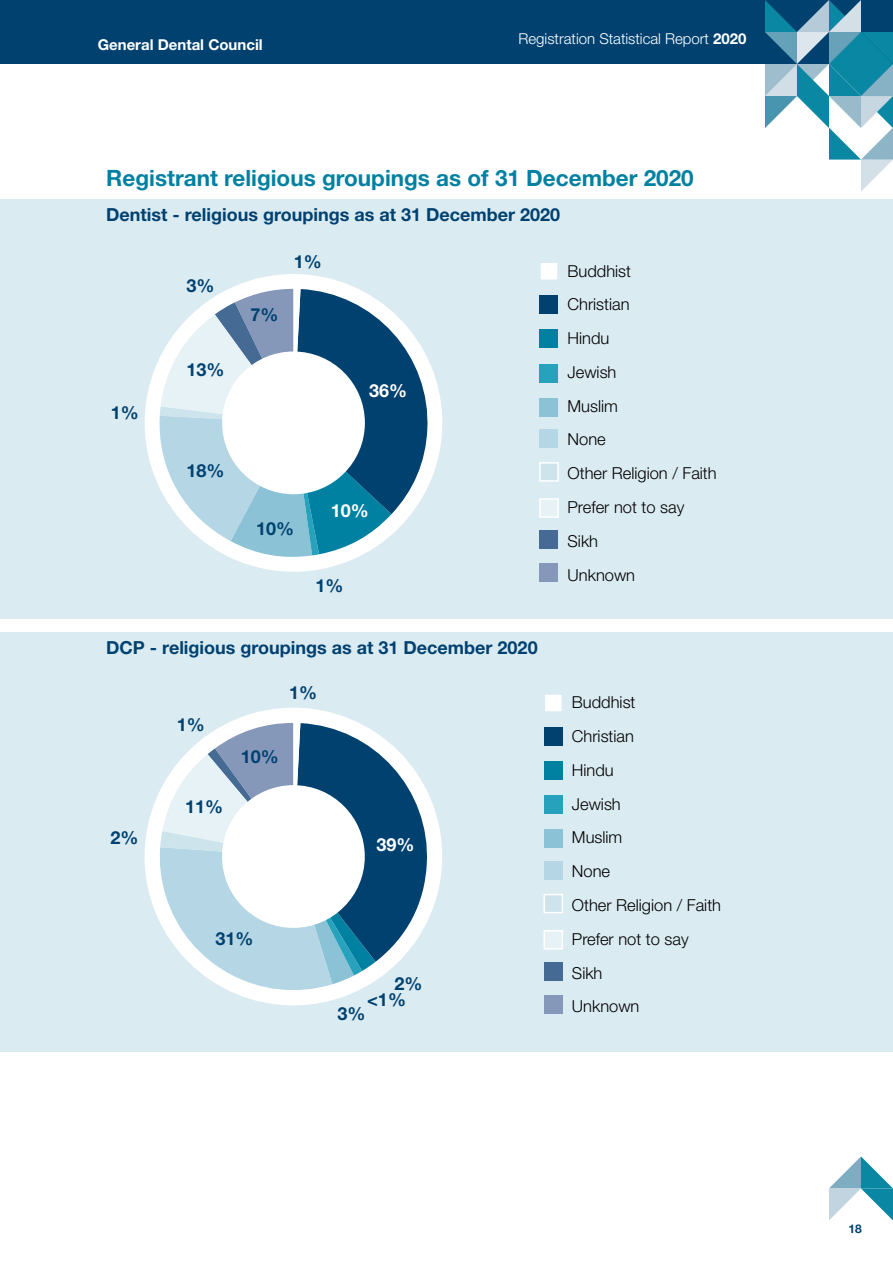
<style>
.page{position:relative;width:893px;height:1263px;background:#fff}
.page>*{position:absolute;margin:0;border:0;box-sizing:border-box;transform-origin:0 0}
.t1{font:700 22.5px "Helvetica Neue LT Std";color:#0081a2}
.t2{font:700 18px/16.2px "Helvetica Neue LT Std";color:#004170}
.t3{font:700 18px "Helvetica Neue LT Std";color:#fff}
.t4{font:300 16.5px/33.8px "Helvetica Neue LT Std";color:#000}
.t5{font:300 15px "Helvetica Neue LT Std";color:#fff}
.t6{font:700 15px "Helvetica Neue LT Std";color:#fff}
.t7{font:700 12px "Helvetica Neue LT Std";color:#004170}
.s1{font-weight:700}
</style>
<div class="page">
<div style="left:0;top:200px;width:893px;height:419px;background:#dbebf2"></div>
<div style="left:0;top:632px;width:893px;height:419px;background:#dbebf2"></div>
<div style="left:145px;top:274px;width:297px;height:298px;background:#fff;border-radius:50%"></div>
<svg style="left:157px;top:289px;width:274px;height:270px"></svg>
<div style="left:222px;top:351px;width:143px;height:143px;background:#fff;border-radius:50%"></div>
<div style="left:540px;top:296px;width:18px;height:18px;background:#004170"></div>
<div style="left:540px;top:330px;width:18px;height:18px;background:#0081a2"></div>
<div style="left:540px;top:364px;width:18px;height:18px;background:#27a2bd"></div>
<div style="left:540px;top:398px;width:18px;height:18px;background:#8bc2d5"></div>
<div style="left:540px;top:430px;width:18px;height:18px;background:#b5d6e4"></div>
<div style="left:539px;top:462px;width:20px;height:20px;background:#cee4ed;border:2px solid #fff"></div>
<div style="left:539px;top:498px;width:20px;height:20px;background:#e7f2f7;border:2px solid #fff"></div>
<div style="left:539px;top:261px;width:20px;height:20px;background:#fff;border:2px solid #dbebf2"></div>
<div style="left:540px;top:531px;width:18px;height:18px;background:#456b95"></div>
<div style="left:540px;top:564px;width:18px;height:18px;background:#8598b9"></div>
<div style="left:544px;top:728px;width:18px;height:18px;background:#004170"></div>
<div style="left:544px;top:762px;width:18px;height:18px;background:#0081a2"></div>
<div style="left:544px;top:796px;width:18px;height:18px;background:#27a2bd"></div>
<div style="left:544px;top:830px;width:18px;height:18px;background:#8bc2d5"></div>
<div style="left:544px;top:862px;width:18px;height:18px;background:#b5d6e4"></div>
<div style="left:544px;top:894px;width:19px;height:19px;background:#cee4ed;border:2px solid #fff"></div>
<div style="left:544px;top:930px;width:19px;height:19px;background:#e7f2f7;border:2px solid #fff"></div>
<div style="left:544px;top:693px;width:19px;height:20px;background:#fff;border:2px solid #dbebf2"></div>
<div style="left:544px;top:962px;width:18px;height:18px;background:#456b95"></div>
<div style="left:544px;top:995px;width:18px;height:19px;background:#8598b9"></div>
<div style="left:145px;top:708px;width:297px;height:297px;background:#fff;border-radius:50%"></div>
<svg style="left:159px;top:723px;width:272px;height:283px"></svg>
<div style="left:222px;top:785px;width:143px;height:143px;background:#fff;border-radius:50%"></div>
<div style="left:0;top:0;width:893px;height:64px;background:#004170"></div>
<svg style="left:829px;top:1156px;width:64px;height:64px"></svg>
<svg style="left:765px;top:0;width:128px;height:191px"></svg>
<p class="t6" style="left:98px;top:35px;width:166px">General Dental Council</p>
<p class="t5" style="left:518px;top:30px;width:230px">Registration Statistical Report <span class="s1">2020</span></p>
<h2 class="t1" style="left:106px;top:164px;width:589px">Registrant religious groupings as of 31 December 2020</h2>
<h3 class="t2" style="left:106px;top:206px;width:455px">Dentist - religious groupings as at 31 December 2020</h3>
<p class="t2" style="left:294px;top:253px;width:30px">1%</p>
<p class="t4" style="left:568px;top:254px;width:151px">Buddhist<br>Christian<br>Hindu<br>Jewish<br>Muslim<br>None<br>Other Religion / Faith<br>Prefer not to say<br>Sikh<br>Unknown</p>
<p class="t2" style="left:187px;top:277px;width:30px">3%</p>
<p class="t2" style="left:251px;top:306px;width:30px">7%</p>
<p class="t2" style="left:187px;top:361px;width:40px">13%</p>
<p class="t3" style="left:369px;top:379px;width:40px">36%</p>
<p class="t2" style="left:111px;top:404px;width:30px">1%</p>
<p class="t2" style="left:186px;top:462px;width:40px">18%</p>
<p class="t3" style="left:331px;top:500px;width:40px">10%</p>
<p class="t2" style="left:256px;top:520px;width:40px">10%</p>
<p class="t2" style="left:316px;top:577px;width:30px">1%</p>
<h3 class="t2" style="left:106px;top:639px;width:433px">DCP - religious groupings as at 31 December 2020</h3>
<p class="t2" style="left:111px;top:829px;width:30px">2%</p>
<p class="t2" style="left:177px;top:716px;width:30px">1%</p>
<p class="t2" style="left:185px;top:798px;width:40px">11%</p>
<p class="t2" style="left:289px;top:684px;width:30px">1%</p>
<p class="t2" style="left:241px;top:748px;width:40px">10%</p>
<p class="t3" style="left:376px;top:834px;width:40px">39%</p>
<p class="t2" style="left:215px;top:930px;width:40px">31%</p>
<p class="t2" style="left:367px;top:975px;width:57px;text-indent:27px">2% &lt;1%</p>
<p class="t2" style="left:338px;top:1005px;width:30px">3%</p>
<p class="t4" style="left:572px;top:685px;width:151px">Buddhist<br>Christian<br>Hindu<br>Jewish<br>Muslim<br>None<br>Other Religion / Faith<br>Prefer not to say<br>Sikh<br>Unknown</p>
<p class="t7" style="left:849px;top:1221px;width:15px">18</p>
</div>
